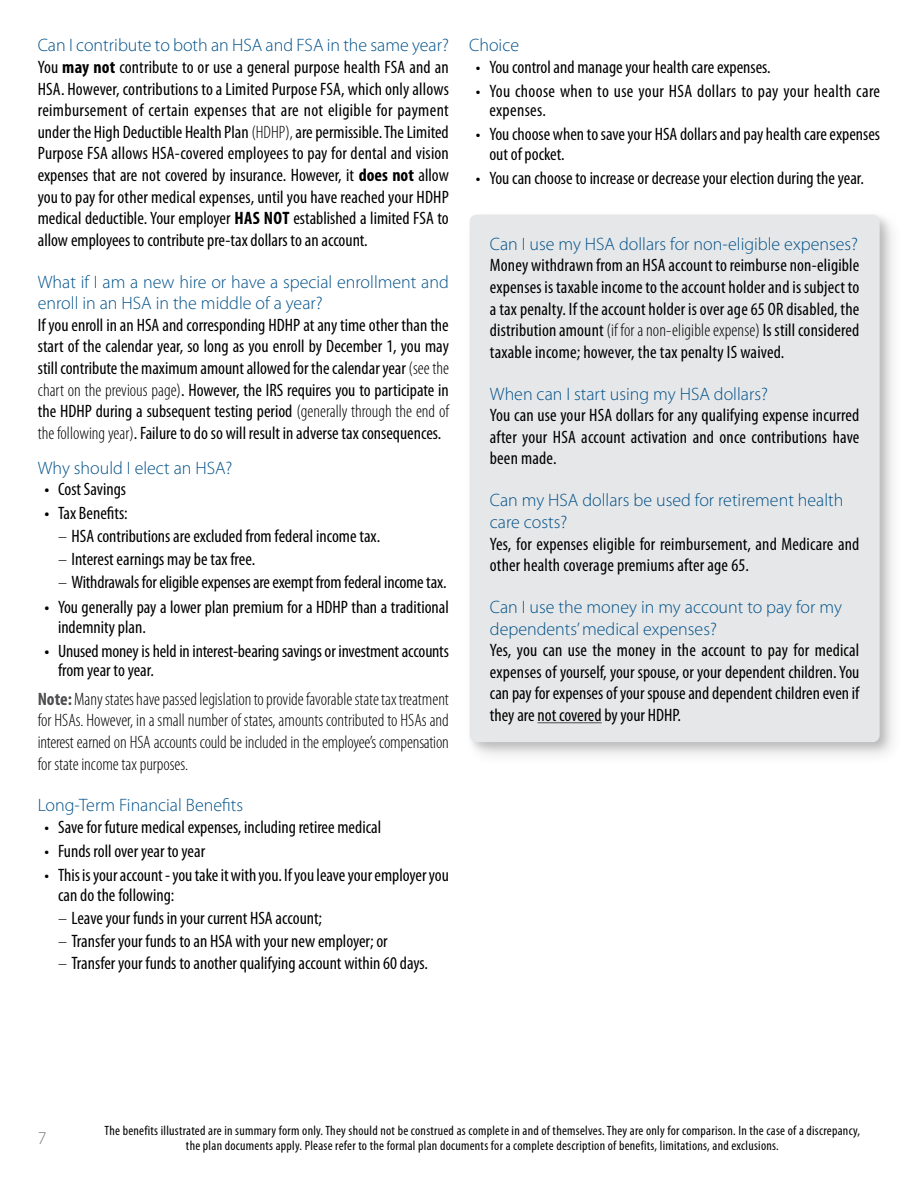
<style>
.page{position:relative;width:918px;height:1188px;background:#fff}
.page>*{position:absolute;margin:0;border:0;box-sizing:border-box;transform-origin:0 0}
.t1{font:condensed 18px/21.6px "Myriad Pro";color:#000;text-align:justify}
.t2{font:300 18px/21.6px "Myriad Pro";color:#00518a}
.t3{font:300 condensed 18px/21.6px "Myriad Pro";letter-spacing:-.01em;color:#000;text-align:justify}
.t4{font:condensed 18px/19.5px "Myriad Pro";letter-spacing:.02em;color:#000}
.t5{font:300 18px "Myriad Pro";color:#77787b}
.t6{font:condensed 13.5px/15px "Myriad Pro";letter-spacing:.02em;color:#000;text-align:center}
.s1{font-weight:300;font-stretch:normal;color:#00518a}
.s2{font-weight:700}
.s3{font-weight:300}
.s4{font-weight:600}
.s5{font-weight:300;font-stretch:normal}
.s6{font-weight:700;color:#4d4d4f}
</style>
<div class="page">
<div style="left:464px;top:209px;width:441px;height:558px;background:#000;opacity:.15"></div>
<div style="left:470px;top:215px;width:410px;height:527px;background:#e6e7e8;border-radius:7px"></div>
<hr style="left:538px;top:722px;width:64px;height:1px;background:#4d4d4f">
<p class="t1" style="left:38px;top:34px;width:413px"><span class="s1">Can I contribute to both an HSA and FSA in the same year?<br></span>You <span class="s2">may not</span> contribute to or use a general purpose health FSA and an HSA. However, contributions to a Limited Purpose FSA, which only allows reimbursement of certain expenses that are not eligible for payment under the High Deductible Health Plan <span class="s3">(HDHP),</span> are permissible. The Limited Purpose FSA allows HSA-covered employees to pay for dental and vision expenses that are not covered by insurance. However, it <span class="s2">does not</span> allow you to pay for other medical expenses, until you have reached your HDHP medical deductible. Your employer <span class="s2">HAS NOT</span> established a limited FSA to allow employees to contribute pre-tax dollars to an account.</p>
<p class="t2" style="left:38px;top:271px;width:413px">What if I am a new hire or have a special enrollment and enroll in an HSA in the middle of a year?</p>
<p class="t1" style="left:38px;top:314px;width:413px">If you enroll in an HSA and corresponding HDHP at any time other than the start of the calendar year, so long as you enroll by December 1, you may still contribute the maximum amount allowed for the calendar year <span class="s3">(see the chart on the previous page)</span>. However, the IRS requires you to participate in the HDHP during a subsequent testing period <span class="s3">(generally through the end of the following year)</span>. Failure to do so will result in adverse tax consequences.</p>
<p class="t2" style="left:38px;top:457px;width:196px">Why should I elect an HSA?</p>
<p class="t1" style="left:45px;top:478px;width:83px"><span class="s4">•</span> Cost Savings</p>
<p class="t1" style="left:45px;top:503px;width:85px"><span class="s4">•</span> Tax Benefits:</p>
<p class="t1" style="left:58px;top:525px;width:324px"><span class="s5">–</span> HSA contributions are excluded from federal income tax.</p>
<p class="t1" style="left:58px;top:548px;width:199px"><span class="s5">–</span> Interest earnings may be tax free.</p>
<p class="t1" style="left:58px;top:571px;width:390px"><span class="s5">–</span> Withdrawals for eligible expenses are exempt from federal income tax.</p>
<p class="t1" style="left:58px;top:598px;width:392px;line-height:19.5px;text-indent:-14px"><span class="s4">•</span> You generally pay a lower plan premium for a HDHP than a traditional indemnity plan.</p>
<p class="t1" style="left:58px;top:641px;width:392px;line-height:19.5px;text-indent:-14px"><span class="s4">•</span> Unused money is held in interest-bearing savings or investment accounts from year to year.</p>
<p class="t3" style="left:38px;top:688px;width:413px"><span class="s6">Note:</span>Many states have passed legislation to provide favorable state tax treatment for HSAs. However, in a small number of states, amounts contributed to HSAs and interest earned on HSA accounts could be included in the employee’s compensation for state income tax purposes.</p>
<p class="t2" style="left:38px;top:794px;width:207px">Long-Term Financial Benefits</p>
<p class="t1" style="left:45px;top:816px;width:338px">• Save for future medical expenses, including retiree medical</p>
<p class="t1" style="left:45px;top:840px;width:162px">• Funds roll over year to year</p>
<p class="t1" style="left:58px;top:865px;width:392px;line-height:19.5px;text-indent:-14px">• This is your account - you take it with you. If you leave your employer you can do the following:</p>
<p class="t1" style="left:58px;top:907px;width:266px"><span class="s5">–</span> Leave your funds in your current HSA account;</p>
<p class="t1" style="left:58px;top:930px;width:331px"><span class="s5">–</span> Transfer your funds to an HSA with your new employer; or</p>
<p class="t1" style="left:58px;top:952px;width:372px"><span class="s5">–</span> Transfer your funds to another qualifying account within 60 days.</p>
<p class="t2" style="left:469px;top:34px;width:52px">Choice</p>
<p class="t1" style="left:476px;top:56px;width:296px">• You control and manage your health care expenses.</p>
<p class="t4" style="left:489px;top:81px;width:392px;text-indent:-14px">• You choose when to use your HSA dollars to pay your health care expenses.</p>
<p class="t1" style="left:489px;top:125px;width:392px;line-height:19.5px;text-indent:-14px">• You choose when to save your HSA dollars and pay health care expenses out of pocket.</p>
<p class="t1" style="left:476px;top:167px;width:390px">• You can choose to increase or decrease your election during the year.</p>
<p class="t2" style="left:490px;top:233px;width:370px">Can I use my HSA dollars for non-eligible expenses?</p>
<p class="t1" style="left:490px;top:254px;width:371px">Money withdrawn from an HSA account to reimburse non-eligible expenses is taxable income to the account holder and is subject to a tax penalty. If the account holder is over age 65 OR disabled, the distribution amount <span class="s3">(if for a non-eligible expense)</span> Is still considered taxable income; however, the tax penalty IS waived.</p>
<p class="t2" style="left:490px;top:383px;width:280px">When can I start using my HSA dollars?</p>
<p class="t1" style="left:490px;top:404px;width:371px">You can use your HSA dollars for any qualifying expense incurred after your HSA account activation and once contributions have been made.</p>
<p class="t2" style="left:490px;top:489px;width:355px">Can my HSA dollars be used for retirement health care costs?</p>
<p class="t1" style="left:490px;top:533px;width:371px">Yes, for expenses eligible for reimbursement, and Medicare and other health coverage premiums after age 65.</p>
<p class="t2" style="left:490px;top:596px;width:354px">Can I use the money in my account to pay for my dependents’ medical expenses?</p>
<p class="t1" style="left:490px;top:639px;width:371px">Yes, you can use the money in the account to pay for medical expenses of yourself, your spouse, or your dependent children. You can pay for expenses of your spouse and dependent children even if they are not covered by your HDHP.</p>
<p class="t5" style="left:38px;top:1128px;width:10px">7</p>
<p class="t6" style="left:105px;top:1123px;width:757px">The benefits illustrated are in summary form only. They should not be construed as complete in and of themselves. They are only for comparison. In the case of a discrepancy, the plan documents apply. Please refer to the formal plan documents for a complete description of benefits, limitations, and exclusions.</p>
</div>
